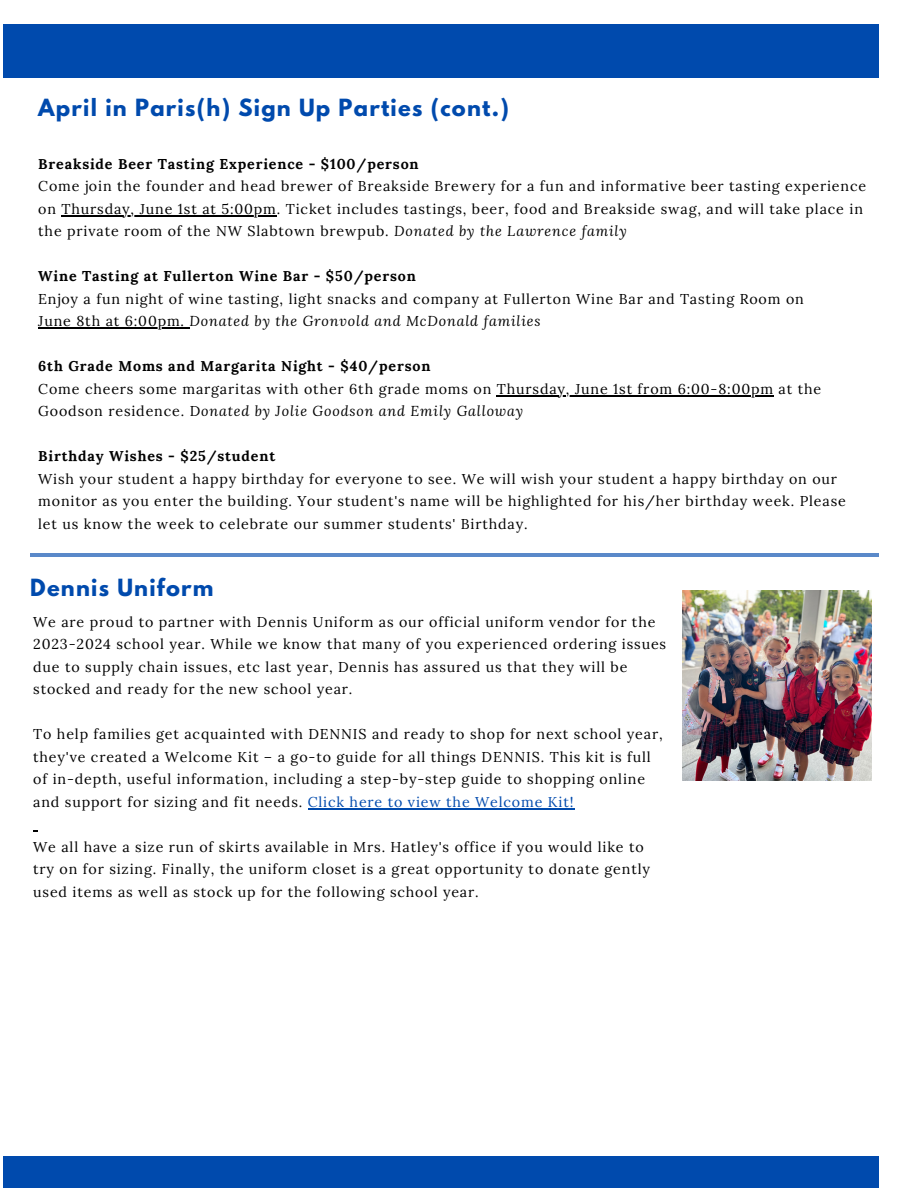
<style>
.page{position:relative;width:918px;height:1188px;background:#fff}
.page>*{position:absolute;margin:0;border:0;box-sizing:border-box;transform-origin:0 0}
.t1{font:700 21px "League Spartan";letter-spacing:.06em;color:#004aad}
.t2{font:14.25px/22.5px "Lora";letter-spacing:.06em;color:#000}
.t3{font:700 14.25px "Lora";letter-spacing:.06em;color:#000}
.t4{font:italic 14.25px "Lora";letter-spacing:.06em;color:#000}
.s1{font-style:italic}
.s2{font-style:normal}
.s3{color:#004aad}
</style>
<div class="page">
<div style="left:4px;top:1156px;width:875px;height:32px;background:#004aad"></div>
<div style="left:4px;top:25px;width:875px;height:53px;background:#004aad"></div>
<hr style="left:62px;top:215px;width:215px;height:1px;background:#000">
<hr style="left:38px;top:327px;width:152px;height:2px;background:#000">
<hr style="left:497px;top:395px;width:277px;height:1px;background:#000">
<img style="left:682px;top:591px;width:189px;height:190px">
<hr style="left:308px;top:808px;width:266px;height:1px;background:#004aad">
<hr style="left:30px;top:553px;width:849px;height:4px;background:#5a89c9">
<p class="t1" style="left:38px;top:97px;width:472px">April in Paris(h) Sign Up Parties (cont.)</p>
<p class="t3" style="left:38px;top:155px;width:382px">Breakside Beer Tasting Experience - $100/person</p>
<p class="t2" style="left:38px;top:175px;width:829px">Come join the founder and head brewer of Breakside Brewery for a fun and informative beer tasting experience on Thursday, June 1st at 5:00pm. Ticket includes tastings, beer, food and Breakside swag, and will take place in the private room of the NW Slabtown brewpub. <span class="s1">Donated by the Lawrence family</span></p>
<p class="t3" style="left:38px;top:267px;width:379px">Wine Tasting at Fullerton Wine Bar - $50/person</p>
<p class="t2" style="left:38px;top:287px;width:767px">Enjoy a fun night of wine tasting, light snacks and company at Fullerton Wine Bar and Tasting Room on</p>
<p class="t4" style="left:38px;top:312px;width:504px"><span class="s2">June 8th at 6:00pm.</span> Donated by the Gronvold and McDonald families</p>
<p class="t3" style="left:38px;top:357px;width:394px">6th Grade Moms and Margarita Night - $40/person</p>
<p class="t2" style="left:38px;top:377px;width:784px">Come cheers some margaritas with other 6th grade moms on Thursday, June 1st from 6:00-8:00pm at the<br>Goodson residence. D<span class="s1">onated by Jolie Goodson and Emily Galloway</span></p>
<p class="t3" style="left:38px;top:447px;width:239px">Birthday Wishes - $25/student</p>
<p class="t2" style="left:38px;top:467px;width:809px">Wish your student a happy birthday for everyone to see. We will wish your student a happy birthday on our monitor as you enter the building. Your student's name will be highlighted for his/her birthday week. Please let us know the week to celebrate our summer students' Birthday.</p>
<p class="t1" style="left:30px;top:577px;width:185px">Dennis Uniform</p>
<p class="t2" style="left:33px;top:610px;width:634px">We are proud to partner with Dennis Uniform as our official uniform vendor for the 2023-2024 school year. While we know that many of you experienced ordering issues due to supply chain issues, etc last year, Dennis has assured us that they will be stocked and ready for the new school year.</p>
<p class="t2" style="left:33px;top:723px;width:631px">To help families get acquainted with DENNIS and ready to shop for next school year, they've created a Welcome Kit – a go-to guide for all things DENNIS. This kit is full of in-depth, useful information, including a step-by-step guide to shopping online and support for sizing and fit needs. <span class="s3">Click here to view the Welcome Kit!</span></p>
<p class="t2" style="left:33px;top:835px;width:618px">We all have a size run of skirts available in Mrs. Hatley's office if you would like to try on for sizing. Finally, the uniform closet is a great opportunity to donate gently used items as well as stock up for the following school year.</p>
</div>
